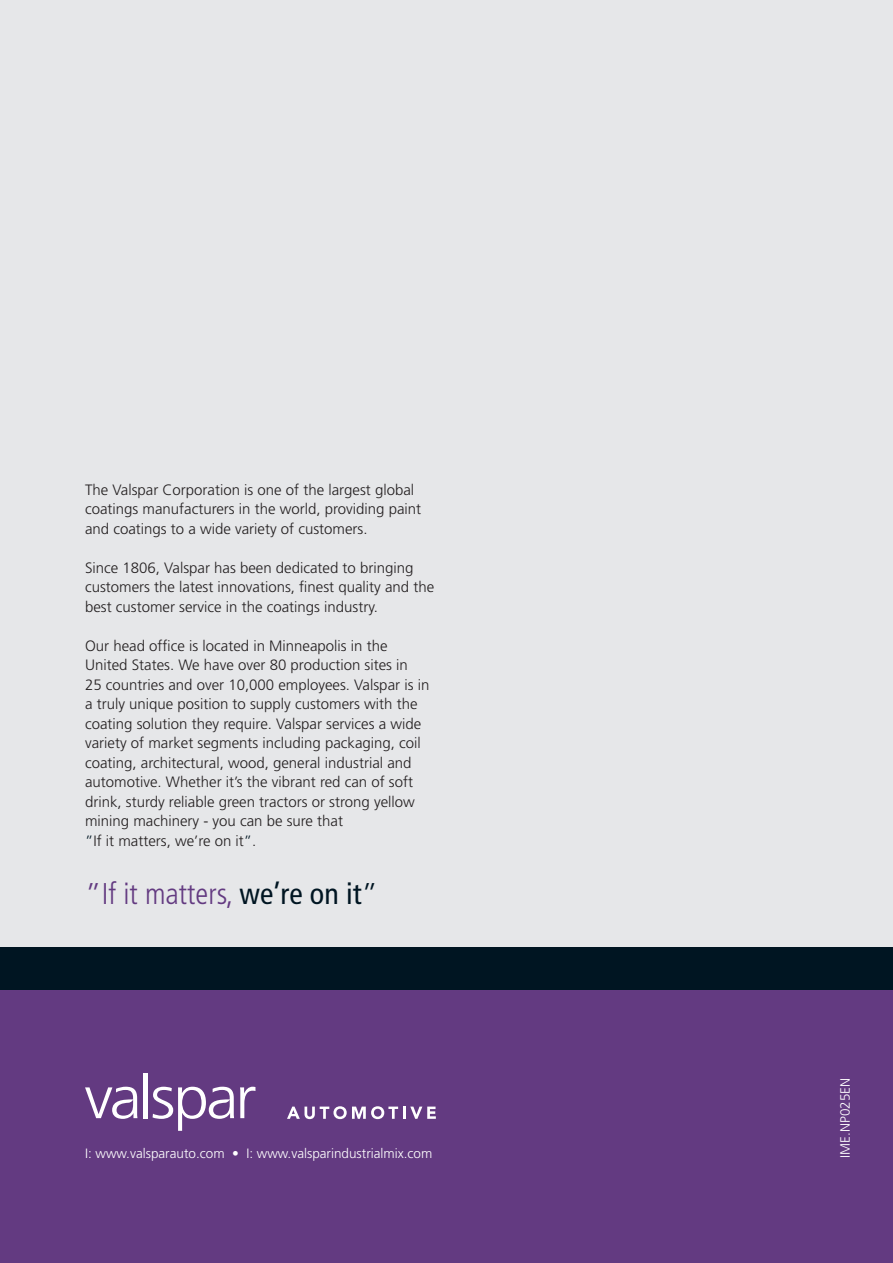
<style>
.page{position:relative;width:893px;height:1263px;background:#fff}
.page>*{position:absolute;margin:0;border:0;box-sizing:border-box;transform-origin:0 0}
.t1{font:300 condensed 30px "Frutiger";color:#633a81}
.t2{font:300 15px/19.5px "Frutiger";color:#231f20}
.t3{font:300 13.5px "Frutiger";color:#fff}
.s1{color:#001522}
.s2{font-stretch:normal}
.s3{font-weight:400;color:#001522}
.s4{font-stretch:normal;color:#001522}
</style>
<div class="page">
<div style="left:0;top:0;width:893px;height:947px;background:#e6e7e9"></div>
<div style="left:0;top:947px;width:893px;height:316px;background:#633a81"></div>
<div style="left:0;top:947px;width:893px;height:43px;background:#001522"></div>
<hr style="left:144px;top:1073px;width:4px;height:45px;background:#fff">
<svg style="left:240px;top:1087px;width:15px;height:31px"></svg>
<svg style="left:85px;top:1087px;width:52px;height:32px"></svg>
<svg style="left:153px;top:1087px;width:81px;height:44px"></svg>
<svg style="left:287px;top:1106px;width:149px;height:13px"></svg>
<p class="t2" style="left:85px;top:480px;width:338px">The Valspar Corporation is one of the largest global coatings manufacturers in the world, providing paint and coatings to a wide variety of customers.</p>
<p class="t2" style="left:85px;top:558px;width:351px">Since 1806, Valspar has been dedicated to bringing customers the latest innovations, finest quality and the best customer service in the coatings industry.</p>
<p class="t2" style="left:85px;top:636px;width:346px">Our head office is located in Minneapolis in the United States. We have over 80 production sites in<br>25 countries and over 10,000 employees. Valspar is in a truly unique position to supply customers with the coating solution they require. Valspar services a wide variety of market segments including packaging, coil coating, architectural, wood, general industrial and automotive. Whether it’s the vibrant red can of soft drink, sturdy reliable green tractors or strong yellow mining machinery - you can be sure that<br><span class="s1">”</span>If it matters, we’re on it<span class="s1">”</span>.</p>
<h1 class="t1" style="left:85px;top:877px;width:295px"><span class="s2">”</span>If it matters, <span class="s3">we’re on it</span><span class="s4">”</span></h1>
<p class="t3" style="left:85px;top:1145px;width:349px">I: www.valsparauto.com • I: www.valsparindustrialmix.com</p>
<p class="t3" style="left:838px;top:1158px;width:81px;rotate:-90deg">IME.NP025EN</p>
</div>
